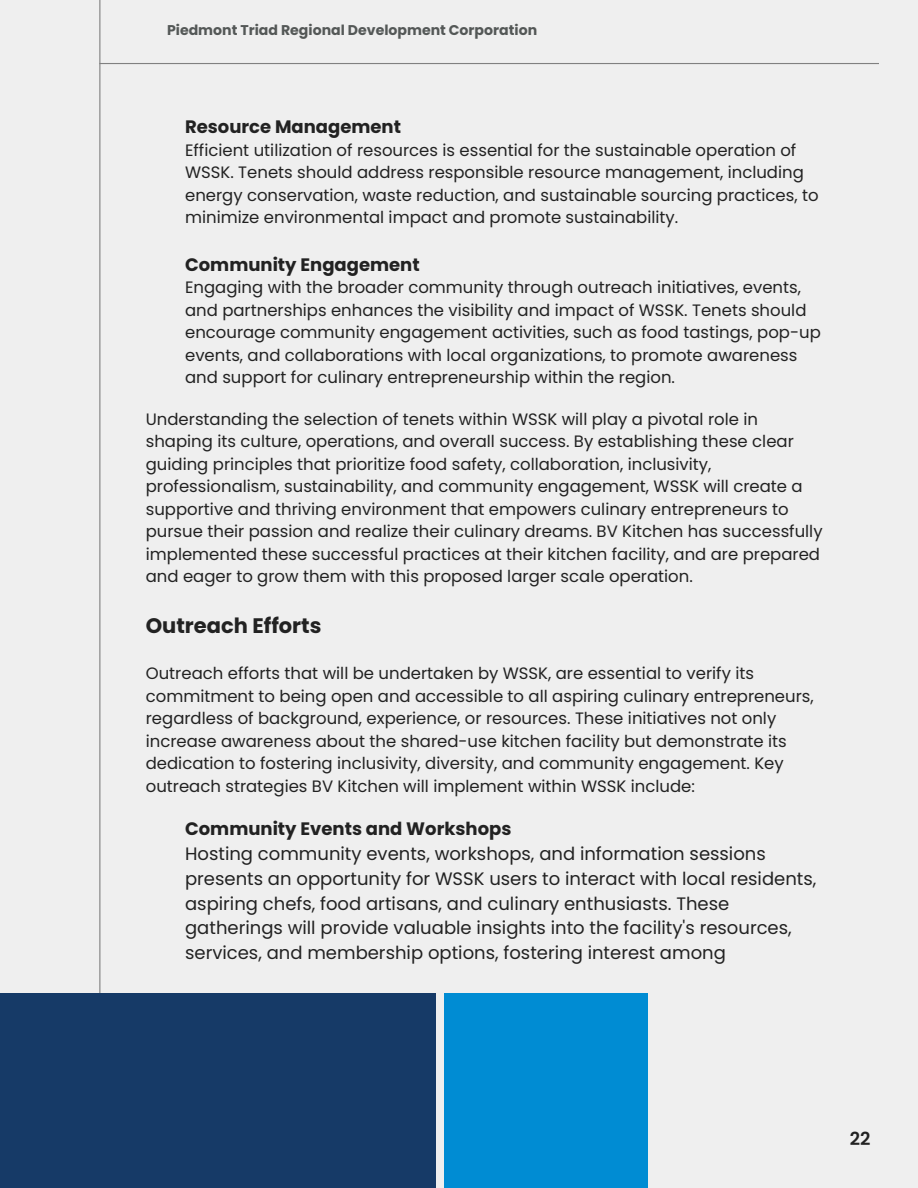
<style>
.page{position:relative;width:918px;height:1188px;background:#efefef}
.page>*{position:absolute;margin:0;border:0;box-sizing:border-box;transform-origin:0 0}
.t1{font:700 21px "Poppins";color:#222}
.t2{font:18px/24.8px "Poppins";color:#222}
.t3{font:700 18px "Poppins";color:#222}
.t4{font:600 18px "Poppins";color:#222}
.t5{font:16.5px/22.5px "Poppins";color:#222}
.t6{font:700 14.1px "Poppins";color:#545857}
</style>
<div class="page">
<hr style="left:99px;top:0;width:1px;height:1188px;background:#808080">
<hr style="left:99px;top:63px;width:780px;height:1px;background:#808080">
<div style="left:444px;top:993px;width:204px;height:195px;background:#008cd3"></div>
<div style="left:0;top:993px;width:436px;height:195px;background:#163a67"></div>
<p class="t6" style="left:167px;top:21px;width:372px">Piedmont Triad Regional Development Corporation</p>
<p class="t3" style="left:185px;top:114px;width:217px">Resource Management</p>
<p class="t5" style="left:185px;top:139px;width:635px">Efficient utilization of resources is essential for the sustainable operation of WSSK. Tenets should address responsible resource management, including energy conservation, waste reduction, and sustainable sourcing practices, to minimize environmental impact and promote sustainability.</p>
<p class="t3" style="left:185px;top:252px;width:236px">Community Engagement</p>
<p class="t5" style="left:185px;top:276px;width:637px">Engaging with the broader community through outreach initiatives, events, and partnerships enhances the visibility and impact of WSSK. Tenets should encourage community engagement activities, such as food tastings, pop-up events, and collaborations with local organizations, to promote awareness and support for culinary entrepreneurship within the region.</p>
<p class="t5" style="left:146px;top:408px;width:678px">Understanding the selection of tenets within WSSK will play a pivotal role in shaping its culture, operations, and overall success. By establishing these clear guiding principles that prioritize food safety, collaboration, inclusivity, professionalism, sustainability, and community engagement, WSSK will create a supportive and thriving environment that empowers culinary entrepreneurs to pursue their passion and realize their culinary dreams. BV Kitchen has successfully implemented these successful practices at their kitchen facility, and are prepared and eager to grow them with this proposed larger scale operation.</p>
<p class="t1" style="left:146px;top:611px;width:177px">Outreach Efforts</p>
<p class="t5" style="left:146px;top:662px;width:669px">Outreach efforts that will be undertaken by WSSK, are essential to verify its commitment to being open and accessible to all aspiring culinary entrepreneurs, regardless of background, experience, or resources. These initiatives not only increase awareness about the shared-use kitchen facility but demonstrate its dedication to fostering inclusivity, diversity, and community engagement. Key outreach strategies BV Kitchen will implement within WSSK include:</p>
<p class="t3" style="left:185px;top:816px;width:328px">Community Events and Workshops</p>
<p class="t2" style="left:185px;top:841px;width:633px">Hosting community events, workshops, and information sessions presents an opportunity for WSSK users to interact with local residents, aspiring chefs, food artisans, and culinary enthusiasts. These gatherings will provide valuable insights into the facility's resources, services, and membership options, fostering interest among</p>
<p class="t4" style="left:850px;top:1126px;width:22px">22</p>
</div>
